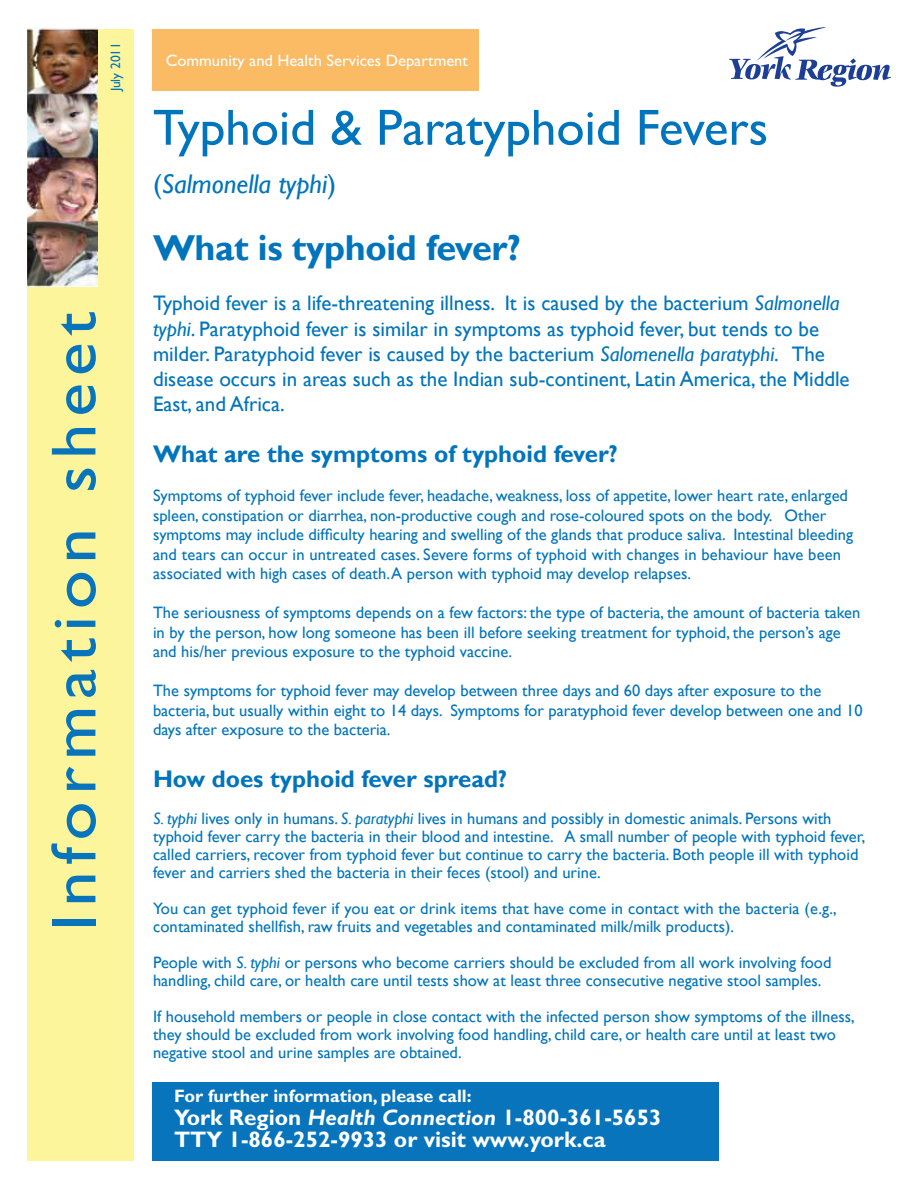
<style>
.page{position:relative;width:918px;height:1188px;background:#fff}
.page>*{position:absolute;margin:0;border:0;box-sizing:border-box;transform-origin:0 0}
.t1{font:51px "Gill Sans";color:#0074bc}
.t2{font:700 36px "Gill Sans";letter-spacing:-.01em;color:#0074bc}
.t3{font:italic 27px "Gill Sans";color:#0074bc}
.t4{font:700 24px "Gill Sans";color:#0074bc}
.t5{font:700 22.5px/22.5px "Gill Sans";color:#fff}
.t6{font:21px/25.2px "Gill Sans";color:#0074bc}
.t7{font:700 18px "Gill Sans";color:#fff}
.t8{font:16.5px/19.5px "Gill Sans";color:#0074bc}
.t9{font:16.5px "Gill Sans";color:#fff}
.t10{font:13.5px "Gill Sans";color:#0074bc}
.s1{font-style:normal}
.s2{font-style:italic}
</style>
<div class="page">
<div style="left:152px;top:30px;width:327px;height:61px;background:#fbba64"></div>
<div style="left:152px;top:1083px;width:567px;height:78px;background:#0774bb"></div>
<div style="left:27px;top:30px;width:107px;height:1131px;background:#fdf59b"></div>
<img style="left:27px;top:28px;width:71px;height:258px">
<div style="left:52px;top:919px;width:43px;height:7px;background:#0774bb"></div>
<svg style="left:66px;top:876px;width:29px;height:26px"></svg>
<svg style="left:51px;top:844px;width:44px;height:20px"></svg>
<svg style="left:67px;top:804px;width:29px;height:34px"></svg>
<svg style="left:66px;top:767px;width:29px;height:23px"></svg>
<svg style="left:66px;top:710px;width:29px;height:46px"></svg>
<svg style="left:66px;top:670px;width:30px;height:27px"></svg>
<svg style="left:61px;top:638px;width:35px;height:24px"></svg>
<svg style="left:55px;top:620px;width:40px;height:7px"></svg>
<svg style="left:67px;top:573px;width:29px;height:33px"></svg>
<svg style="left:66px;top:532px;width:29px;height:27px"></svg>
<svg style="left:66px;top:469px;width:30px;height:21px"></svg>
<svg style="left:52px;top:428px;width:43px;height:27px"></svg>
<svg style="left:66px;top:385px;width:30px;height:29px"></svg>
<svg style="left:66px;top:345px;width:30px;height:28px"></svg>
<svg style="left:61px;top:312px;width:35px;height:24px"></svg>
<svg style="left:729px;top:27px;width:162px;height:60px"></svg>
<p class="t10" style="left:108px;top:91px;width:51px;rotate:-90deg">July 2011</p>
<p class="t9" style="left:166px;top:51px;width:304px">Community and Health Services Department</p>
<h1 class="t1" style="left:153px;top:98px;width:617px">Typhoid &amp; Paratyphoid Fevers</h1>
<h3 class="t3" style="left:153px;top:168px;width:185px"><span class="s1">(</span>Salmonella typhi<span class="s1">)</span></h3>
<h2 class="t2" style="left:153px;top:226px;width:369px">What is typhoid fever?</h2>
<p class="t6" style="left:153px;top:291px;width:698px">Typhoid fever is a life-threatening illness. It is caused by the bacterium <span class="s2">Salmonella typhi</span>. Paratyphoid fever is similar in symptoms as typhoid fever, but tends to be milder. Paratyphoid fever is caused by the bacterium <span class="s2">Salomenella paratyphi</span>. The disease occurs in areas such as the Indian sub-continent, Latin America, the Middle East, and Africa.</p>
<h3 class="t4" style="left:153px;top:440px;width:466px">What are the symptoms of typhoid fever?</h3>
<p class="t8" style="left:153px;top:486px;width:702px">Symptoms of typhoid fever include fever, headache, weakness, loss of appetite, lower heart rate, enlarged spleen, constipation or diarrhea, non-productive cough and rose-coloured spots on the body. Other symptoms may include difficulty hearing and swelling of the glands that produce saliva. Intestinal bleeding and tears can occur in untreated cases. Severe forms of typhoid with changes in behaviour have been associated with high cases of death. A person with typhoid may develop relapses.</p>
<p class="t8" style="left:153px;top:603px;width:709px">The seriousness of symptoms depends on a few factors: the type of bacteria, the amount of bacteria taken in by the person, how long someone has been ill before seeking treatment for typhoid, the person’s age and his/her previous exposure to the typhoid vaccine.</p>
<p class="t8" style="left:153px;top:681px;width:711px">The symptoms for typhoid fever may develop between three days and 60 days after exposure to the bacteria, but usually within eight to 14 days. Symptoms for paratyphoid fever develop between one and 10 days after exposure to the bacteria.</p>
<h3 class="t4" style="left:153px;top:764px;width:356px">How does typhoid fever spread?</h3>
<p class="t8" style="left:153px;top:810px;width:714px;line-height:18px"><span class="s2">S. typhi</span> lives only in humans. <span class="s2">S. paratyphi</span> lives in humans and possibly in domestic animals. Persons with typhoid fever carry the bacteria in their blood and intestine. A small number of people with typhoid fever, called carriers, recover from typhoid fever but continue to carry the bacteria. Both people ill with typhoid fever and carriers shed the bacteria in their feces (stool) and urine.</p>
<p class="t8" style="left:153px;top:900px;width:685px;line-height:18px">You can get typhoid fever if you eat or drink items that have come in contact with the bacteria (e.g., contaminated shellfish, raw fruits and vegetables and contaminated milk/milk products).</p>
<p class="t8" style="left:153px;top:954px;width:680px;line-height:18px">People with <span class="s2">S. typhi</span> or persons who become carriers should be excluded from all work involving food handling, child care, or health care until tests show at least three consecutive negative stool samples.</p>
<p class="t8" style="left:153px;top:1008px;width:703px;line-height:18px">If household members or people in close contact with the infected person show symptoms of the illness, they should be excluded from work involving food handling, child care, or health care until at least two negative stool and urine samples are obtained.</p>
<p class="t7" style="left:174px;top:1086px;width:299px">For further information, please call:</p>
<h3 class="t5" style="left:174px;top:1107px;width:489px">York Region <span class="s2">Health Connection</span> 1-800-361-5653<br>TTY 1-866-252-9933 or visit www.york.ca</h3>
</div>
